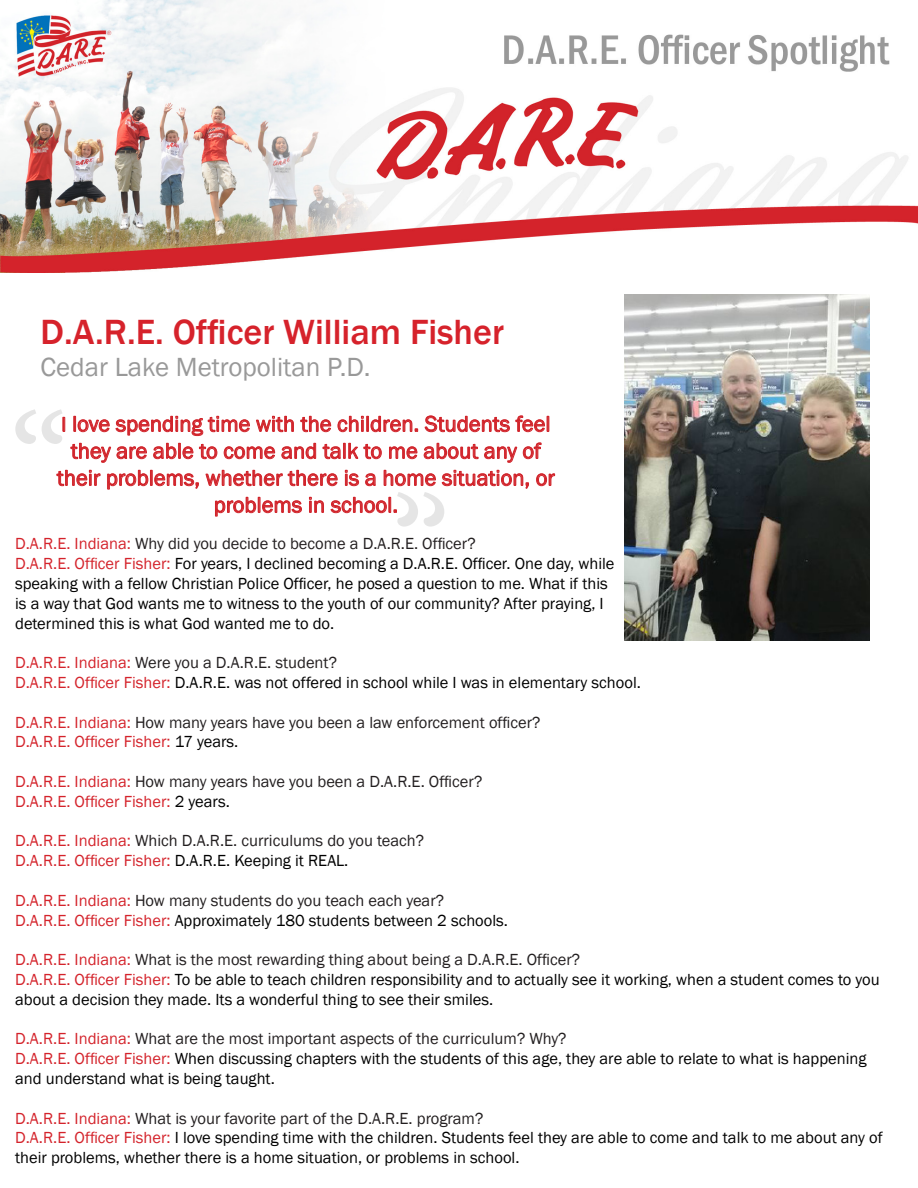
<style>
.page{position:relative;width:918px;height:1188px;background:#fff}
.page>*{position:absolute;margin:0;border:0;box-sizing:border-box;transform-origin:0 0}
.t1{font:150px "Minion Pro";color:#989898}
.t2{font:500 36px "Franklin Gothic";color:#d6222b}
.t3{font:27px "Franklin Gothic";color:#999}
.t4{font:22.5px/27px "Franklin Gothic";color:#d1232a;text-align:center}
.t5{font:16.5px/19.8px "Franklin Gothic";color:#000}
.t6{font:16.5px "Franklin Gothic";color:#231f20}
.t7{font:16.5px "Franklin Gothic";color:#d4232b}
.s1{font-size:21px}
.s2{color:#d4232b}
.s3{color:#000}
</style>
<div class="page">
<img style="left:0;top:0;width:918px;height:272px">
<img style="left:624px;top:294px;width:245px;height:347px">
<svg style="left:63px;top:417px;width:2px;height:15px"></svg>
<div style="left:73px;top:416px;width:3px;height:16px;border:1px solid #d1232a"></div>
<svg style="left:77px;top:416px;width:217px;height:20px"></svg>
<svg style="left:300px;top:416px;width:31px;height:16px"></svg>
<svg style="left:337px;top:416px;width:27px;height:16px"></svg>
<div style="left:366px;top:416px;width:3px;height:16px;border:1px solid #d1232a"></div>
<svg style="left:370px;top:416px;width:48px;height:16px"></svg>
<svg style="left:424px;top:415px;width:125px;height:17px"></svg>
<svg style="left:70px;top:443px;width:77px;height:20px"></svg>
<svg style="left:153px;top:443px;width:122px;height:16px"></svg>
<svg style="left:281px;top:443px;width:35px;height:16px"></svg>
<svg style="left:322px;top:444px;width:19px;height:15px"></svg>
<div style="left:343px;top:443px;width:3px;height:16px;border:1px solid #d1232a"></div>
<svg style="left:348px;top:443px;width:34px;height:16px"></svg>
<svg style="left:389px;top:442px;width:153px;height:21px"></svg>
<svg style="left:56px;top:470px;width:45px;height:16px"></svg>
<svg style="left:107px;top:470px;width:92px;height:20px"></svg>
<svg style="left:536px;top:473px;width:19px;height:13px"></svg>
<svg style="left:205px;top:470px;width:324px;height:47px"></svg>
<p class="t2" style="left:40px;top:310px;width:465px">D.A.R.E. Officer William Fisher</p>
<p class="t3" style="left:40px;top:351px;width:332px">Cedar Lake Metropolitan P.D.</p>
<h1 class="t1" style="left:9px;top:368px;width:61px">“</h1>
<p class="t4" style="left:57px;top:411px;width:500px"><span class="s1">I</span> love spending time with the children. Students feel they are able to come and talk to me about any of their problems, whether there is a home situation, or problems in school.</p>
<p class="t6" style="left:15px;top:534px;width:462px"><span class="s2">D.A.R.E. Indiana:</span> Why did you decide to become a D.A.R.E. Officer?</p>
<p class="t5" style="left:15px;top:554px;width:601px"><span class="s2">D.A.R.E. Officer Fisher:</span> For years, I declined becoming a D.A.R.E. Officer. One day, while speaking with a fellow Christian Police Officer, he posed a question to me. What if this is a way that God wants me to witness to the youth of our community? After praying, I determined this is what God wanted me to do.</p>
<p class="t6" style="left:15px;top:652px;width:323px"><span class="s2">D.A.R.E. Indiana:</span> Were you a D.A.R.E. student?</p>
<p class="t5" style="left:15px;top:673px;width:627px"><span class="s2">D.A.R.E. Officer Fisher:</span> D.A.R.E. was not offered in school while I was in elementary school.</p>
<p class="t6" style="left:15px;top:712px;width:527px"><span class="s2">D.A.R.E. Indiana:</span> How many years have you been a law enforcement officer?</p>
<p class="t7" style="left:15px;top:732px;width:225px">D.A.R.E. Officer Fisher: <span class="s3">17 years.</span></p>
<p class="t6" style="left:15px;top:771px;width:469px"><span class="s2">D.A.R.E. Indiana:</span> How many years have you been a D.A.R.E. Officer?</p>
<p class="t7" style="left:15px;top:791px;width:216px">D.A.R.E. Officer Fisher: <span class="s3">2 years.</span></p>
<p class="t6" style="left:15px;top:831px;width:411px"><span class="s2">D.A.R.E. Indiana:</span> Which D.A.R.E. curriculums do you teach?</p>
<p class="t7" style="left:15px;top:850px;width:335px">D.A.R.E. Officer Fisher: <span class="s3">D.A.R.E. Keeping it REAL.</span></p>
<p class="t6" style="left:15px;top:890px;width:431px"><span class="s2">D.A.R.E. Indiana:</span> How many students do you teach each year?</p>
<p class="t5" style="left:15px;top:911px;width:494px"><span class="s2">D.A.R.E. Officer Fisher:</span> Approximately 180 students between 2 schools.</p>
<p class="t6" style="left:15px;top:949px;width:567px"><span class="s2">D.A.R.E. Indiana:</span> What is the most rewarding thing about being a D.A.R.E. Officer?</p>
<p class="t5" style="left:15px;top:970px;width:866px"><span class="s2">D.A.R.E. Officer Fisher:</span> To be able to teach children responsibility and to actually see it working, when a student comes to you about a decision they made. Its a wonderful thing to see their smiles.</p>
<p class="t6" style="left:15px;top:1029px;width:553px"><span class="s2">D.A.R.E. Indiana:</span> What are the most important aspects of the curriculum? Why?</p>
<p class="t5" style="left:15px;top:1049px;width:853px"><span class="s2">D.A.R.E. Officer Fisher:</span> When discussing chapters with the students of this age, they are able to relate to what is happening and understand what is being taught.</p>
<p class="t6" style="left:15px;top:1108px;width:470px"><span class="s2">D.A.R.E. Indiana:</span> What is your favorite part of the D.A.R.E. program?</p>
<p class="t5" style="left:15px;top:1128px;width:869px"><span class="s2">D.A.R.E. Officer Fisher:</span> I love spending time with the children. Students feel they are able to come and talk to me about any of their problems, whether there is a home situation, or problems in school.</p>
</div>
